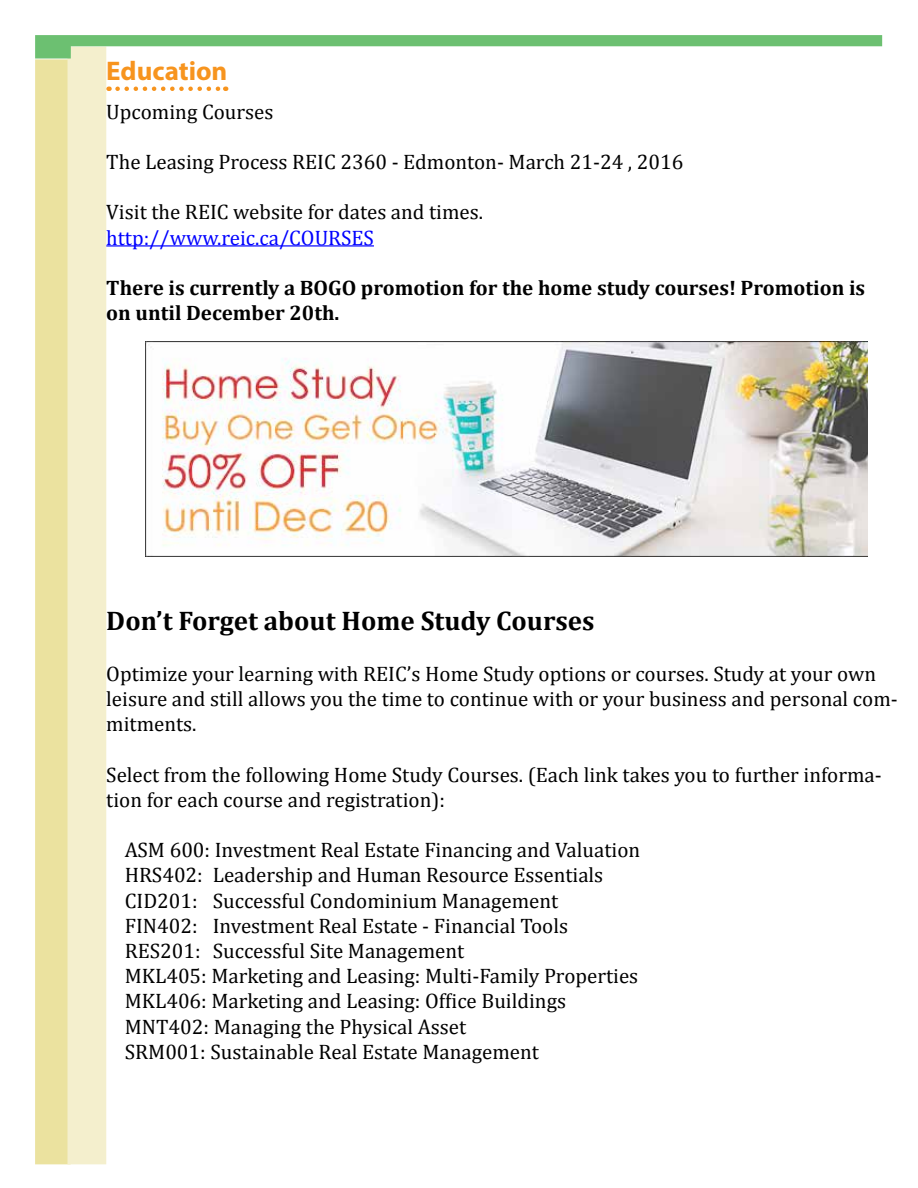
<style>
.page{position:relative;width:918px;height:1188px;background:#fff}
.page>*{position:absolute;margin:0;border:0;box-sizing:border-box;transform-origin:0 0}
.t1{font:700 27px "Cambria";color:#000}
.t2{font:700 27px "Myriad Pro";color:#f7941e}
.t3{font:21px/25.2px "Cambria";color:#000}
.t4{font:700 21px/25.2px "Cambria";color:#000}
.t5{font:21px "Cambria";color:#00f}
</style>
<div class="page">
<div style="left:35px;top:59px;width:36px;height:1105px;background:#ebe29f"></div>
<div style="left:68px;top:47px;width:38px;height:1117px;background:#f4efcd"></div>
<svg style="left:35px;top:35px;width:847px;height:24px"></svg>
<svg style="left:118px;top:87px;width:108px;height:4px"></svg>
<hr style="left:106px;top:245px;width:268px;height:2px;background:#00f">
<img style="left:145px;top:341px;width:722px;height:216px">
<p class="t2" style="left:106px;top:53px;width:123px">Education</p>
<p class="t3" style="left:106px;top:99px;width:169px">Upcoming Courses</p>
<p class="t3" style="left:106px;top:149px;width:579px">The Leasing Process REIC 2360 - Edmonton- March 21-24 , 2016</p>
<p class="t3" style="left:106px;top:200px;width:378px">Visit the REIC website for dates and times.</p>
<p class="t5" style="left:106px;top:225px;width:269px">http://www.reic.ca/COURSES</p>
<p class="t4" style="left:106px;top:275px;width:760px">There is currently a BOGO promotion for the home study courses! Promotion is on until December 20th.</p>
<p class="t1" style="left:106px;top:602px;width:490px">Don’t Forget about Home Study Courses</p>
<p class="t3" style="left:106px;top:661px;width:793px">Optimize your learning with REIC’s Home Study options or courses. Study at your own leisure and still allows you the time to continue with or your business and personal com&shy;mitments.</p>
<p class="t3" style="left:106px;top:762px;width:777px">Select from the following Home Study Courses. (Each link takes you to further informa&shy;tion for each course and registration):</p>
<p class="t3" style="left:125px;top:837px;width:517px">ASM 600: Investment Real Estate Financing and Valuation HRS402: Leadership and Human Resource Essentials CID201: Successful Condominium Management<br>FIN402: Investment Real Estate - Financial Tools RES201: Successful Site Management<br>MKL405: Marketing and Leasing: Multi-Family Properties MKL406: Marketing and Leasing: Office Buildings MNT402: Managing the Physical Asset<br>SRM001: Sustainable Real Estate Management</p>
</div>
